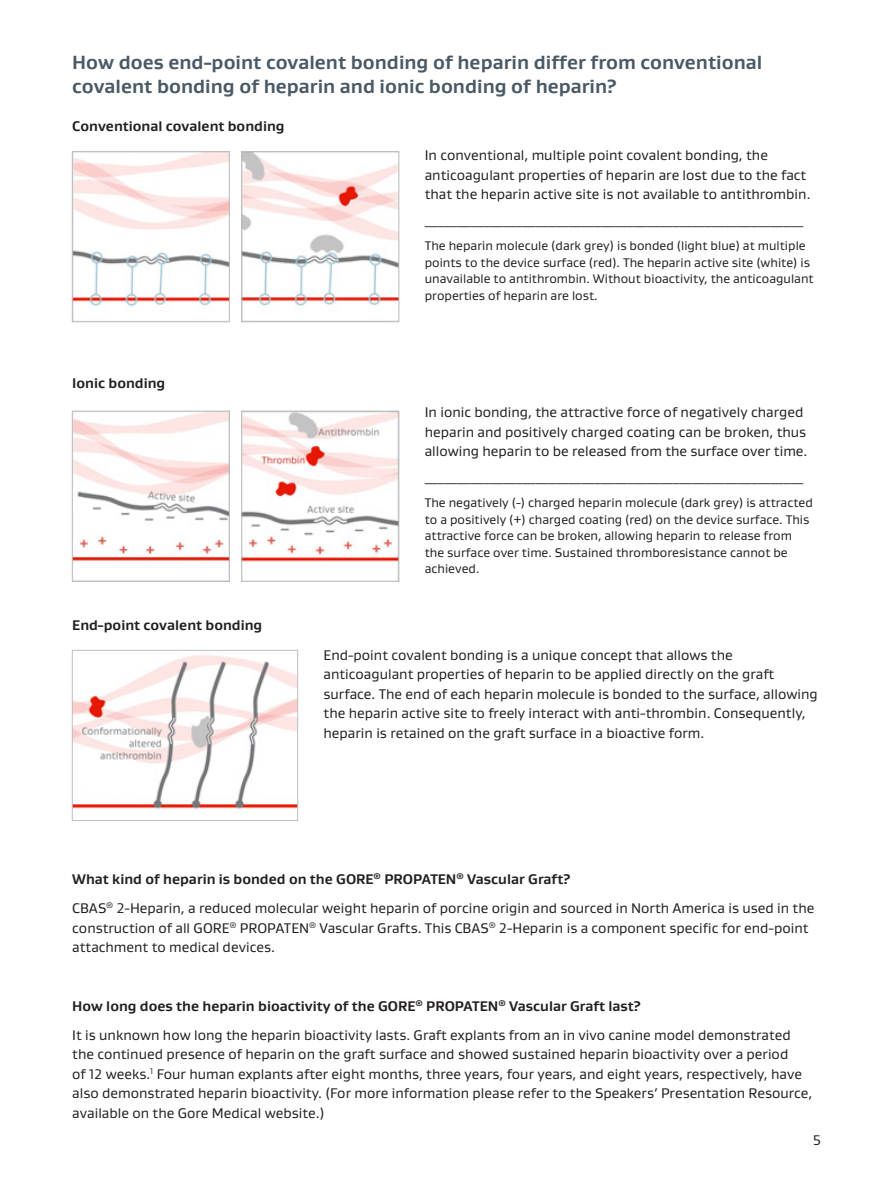
<style>
.page{position:relative;width:893px;height:1191px;background:#fff}
.page>*{position:absolute;margin:0;border:0;box-sizing:border-box;transform-origin:0 0}
.t1{font:700 19.5px/24px "Gore Gustan";color:#495966}
.t2{font:14.25px/19.5px "Gore Gustan";color:#231f20}
.t3{font:700 14.25px "Gore Gustan";color:#231f20}
.t4{font:12.75px/16.5px "Gore Gustan";color:#231f20}
.s1{font-weight:700}
</style>
<div class="page">
<img style="left:74px;top:655px;width:222px;height:158px">
<div style="left:72px;top:650px;width:226px;height:171px;border:1px solid #bcbec0"></div>
<img style="left:243px;top:413px;width:154px;height:149px">
<div style="left:241px;top:411px;width:158px;height:170px;border:1px solid #bcbec0"></div>
<img style="left:74px;top:413px;width:154px;height:149px">
<div style="left:72px;top:411px;width:158px;height:170px;border:1px solid #bcbec0"></div>
<img style="left:74px;top:153px;width:154px;height:154px">
<div style="left:72px;top:151px;width:158px;height:171px;border:1px solid #bcbec0"></div>
<img style="left:243px;top:153px;width:154px;height:153px">
<div style="left:241px;top:151px;width:158px;height:171px;border:1px solid #bcbec0"></div>
<h1 class="t1" style="left:72px;top:49px;width:691px">How does end-point covalent bonding of heparin differ from conventional covalent bonding of heparin and ionic bonding of heparin?</h1>
<p class="t3" style="left:72px;top:116px;width:214px">Conventional covalent bonding</p>
<p class="t2" style="left:425px;top:145px;width:387px">In conventional, multiple point covalent bonding, the anticoagulant properties of heparin are lost due to the fact that the heparin active site is not available to antithrombin.</p>
<p class="t4" style="left:425px;top:208px;width:382px;line-height:24.8px">__________________________________________________________<br>The heparin molecule (dark grey) is bonded (light blue) at multiple</p>
<p class="t4" style="left:425px;top:253px;width:390px">points to the device surface (red). The heparin active site (white) is unavailable to antithrombin. Without bioactivity, the anticoagulant properties of heparin are lost.</p>
<p class="t3" style="left:72px;top:374px;width:95px">Ionic bonding</p>
<p class="t3" style="left:72px;top:616px;width:192px">End-point covalent bonding</p>
<p class="t2" style="left:425px;top:402px;width:384px">In ionic bonding, the attractive force of negatively charged heparin and positively charged coating can be broken, thus allowing heparin to be released from the surface over time.</p>
<p class="t4" style="left:425px;top:465px;width:390px;line-height:24.8px">__________________________________________________________<br>The negatively (-) charged heparin molecule (dark grey) is attracted</p>
<p class="t4" style="left:425px;top:511px;width:386px">to a positively (+) charged coating (red) on the device surface. This attractive force can be broken, allowing heparin to release from the surface over time. Sustained thromboresistance cannot be achieved.</p>
<p class="t2" style="left:324px;top:644px;width:496px">End-point covalent bonding is a unique concept that allows the anticoagulant properties of heparin to be applied directly on the graft surface. The end of each heparin molecule is bonded to the surface, allowing the heparin active site to freely interact with anti-thrombin. Consequently, heparin is retained on the graft surface in a bioactive form.</p>
<p class="t2" style="left:72px;top:864px;width:744px;line-height:29.2px"><span class="s1">What kind of heparin is bonded on the GORE</span><sup>®</sup> <span class="s1">PROPATEN</span><sup>®</sup> <span class="s1">Vascular Graft?<br></span>CBAS<sup>®</sup> 2-Heparin, a reduced molecular weight heparin of porcine origin and sourced in North America is used in the</p>
<p class="t2" style="left:72px;top:917px;width:738px">construction of all GORE<sup>®</sup> PROPATEN<sup>®</sup> Vascular Grafts. This CBAS<sup>®</sup> 2-Heparin is a component specific for end-point attachment to medical devices.</p>
<p class="t2" style="left:72px;top:990px;width:720px;line-height:29.2px"><span class="s1">How long does the heparin bioactivity of the GORE</span><sup>®</sup> <span class="s1">PROPATEN</span><sup>®</sup> <span class="s1">Vascular Graft last?<br></span>It is unknown how long the heparin bioactivity lasts. Graft explants from an in vivo canine model demonstrated</p>
<p class="t2" style="left:72px;top:1044px;width:742px">the continued presence of heparin on the graft surface and showed sustained heparin bioactivity over a period<br>of 12 weeks.<sup>1</sup> Four human explants after eight months, three years, four years, and eight years, respectively, have also demonstrated heparin bioactivity. (For more information please refer to the Speakers’ Presentation Resource, available on the Gore Medical website.)</p>
<p class="t2" style="left:813px;top:1130px;width:10px">5</p>
</div>
